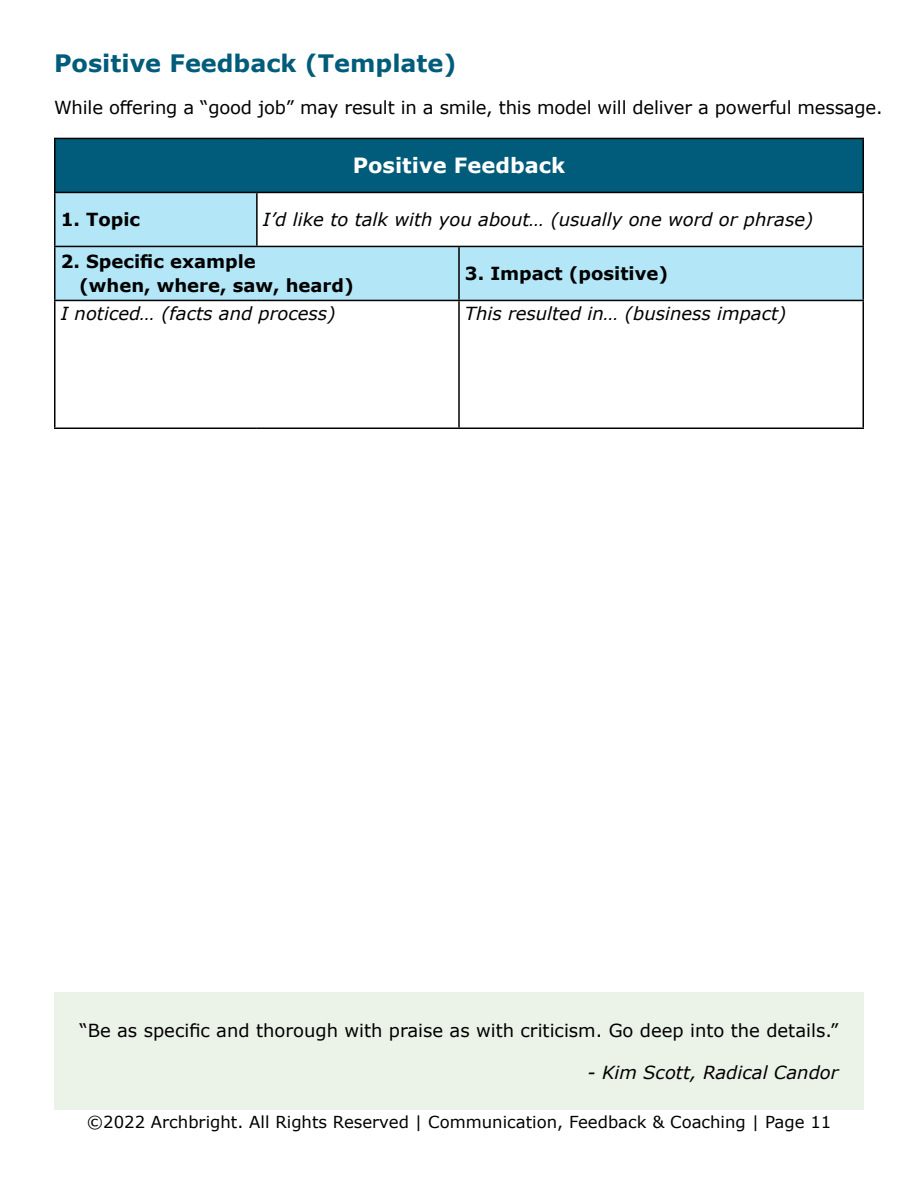
<style>
.page{position:relative;width:918px;height:1188px;background:#fff}
.page>*{position:absolute;margin:0;border:0;box-sizing:border-box;transform-origin:0 0}
.t1{font:700 24px "Verdana";color:#005c7a}
.t2{font:700 21px "Verdana";color:#fff}
.t3{font:18px "Verdana";color:#000}
.t4{font:italic 18px "Verdana";color:#000}
.t5{font:700 18px/24px "Verdana";color:#000}
.t6{font:16.5px "Verdana";color:#000}
</style>
<div class="page">
<div style="left:54px;top:992px;width:810px;height:118px;background:#ebf2e8"></div>
<div style="left:55px;top:138px;width:808px;height:54px;background:#005c7a"></div>
<svg style="left:56px;top:193px;width:806px;height:107px;fill:#b3e6f7"></svg>
<hr style="left:54px;top:138px;width:203px;height:1px;background:#000">
<hr style="left:54px;top:139px;width:2px;height:53px;background:#000">
<hr style="left:257px;top:138px;width:202px;height:1px;background:#000">
<hr style="left:459px;top:138px;width:405px;height:1px;background:#000">
<hr style="left:862px;top:139px;width:2px;height:53px;background:#000">
<hr style="left:54px;top:192px;width:203px;height:1px;background:#000">
<hr style="left:54px;top:193px;width:2px;height:53px;background:#000">
<hr style="left:257px;top:192px;width:202px;height:1px;background:#000">
<hr style="left:256px;top:193px;width:2px;height:53px;background:#000">
<hr style="left:459px;top:192px;width:405px;height:1px;background:#000">
<hr style="left:862px;top:193px;width:2px;height:53px;background:#000">
<hr style="left:54px;top:246px;width:203px;height:1px;background:#000">
<hr style="left:54px;top:247px;width:2px;height:53px;background:#000">
<hr style="left:257px;top:246px;width:202px;height:1px;background:#000">
<hr style="left:459px;top:246px;width:405px;height:1px;background:#000">
<hr style="left:458px;top:247px;width:2px;height:53px;background:#000">
<hr style="left:862px;top:247px;width:2px;height:53px;background:#000">
<hr style="left:54px;top:300px;width:203px;height:1px;background:#000">
<hr style="left:54px;top:301px;width:2px;height:127px;background:#000">
<hr style="left:257px;top:300px;width:202px;height:1px;background:#000">
<hr style="left:459px;top:300px;width:405px;height:1px;background:#000">
<hr style="left:458px;top:301px;width:2px;height:127px;background:#000">
<hr style="left:862px;top:301px;width:2px;height:127px;background:#000">
<hr style="left:54px;top:428px;width:203px;height:1px;background:#000">
<hr style="left:257px;top:428px;width:202px;height:1px;background:#000">
<hr style="left:459px;top:428px;width:405px;height:1px;background:#000">
<h1 class="t1" style="left:54px;top:47px;width:404px">Positive Feedback (Template)</h1>
<p class="t3" style="left:54px;top:95px;width:830px">While offering a “good job” may result in a smile, this model will deliver a powerful message.</p>
<p class="t2" style="left:353px;top:151px;width:214px">Positive Feedback</p>
<p class="t5" style="left:61px;top:207px;width:81px">1. Topic</p>
<p class="t4" style="left:263px;top:207px;width:552px">I’d like to talk with you about… (usually one word or phrase)</p>
<p class="t5" style="left:79px;top:249px;width:276px;text-indent:-18px">2. Specific example<br>(when, where, saw, heard)</p>
<p class="t5" style="left:465px;top:261px;width:205px">3. Impact (positive)</p>
<p class="t4" style="left:61px;top:301px;width:276px">I noticed… (facts and process)</p>
<p class="t4" style="left:465px;top:301px;width:323px">This resulted in… (business impact)</p>
<p class="t3" style="left:80px;top:1018px;width:760px">“Be as specific and thorough with praise as with criticism. Go deep into the details.”</p>
<p class="t4" style="left:588px;top:1060px;width:252px">- Kim Scott, Radical Candor</p>
<p class="t3" style="left:88px;top:1018px;width:632px">You can never conque the mountain. You can only onquer yourself.”</p>
<p class="t3" style="left:699px;top:1060px;width:133px">- Jim Whittake</p>
<p class="t6" style="left:87px;top:1111px;width:746px">©2022 Archbright. All Rights Reserved | Communication, Feedback &amp; Coaching | Page 11</p>
</div>
